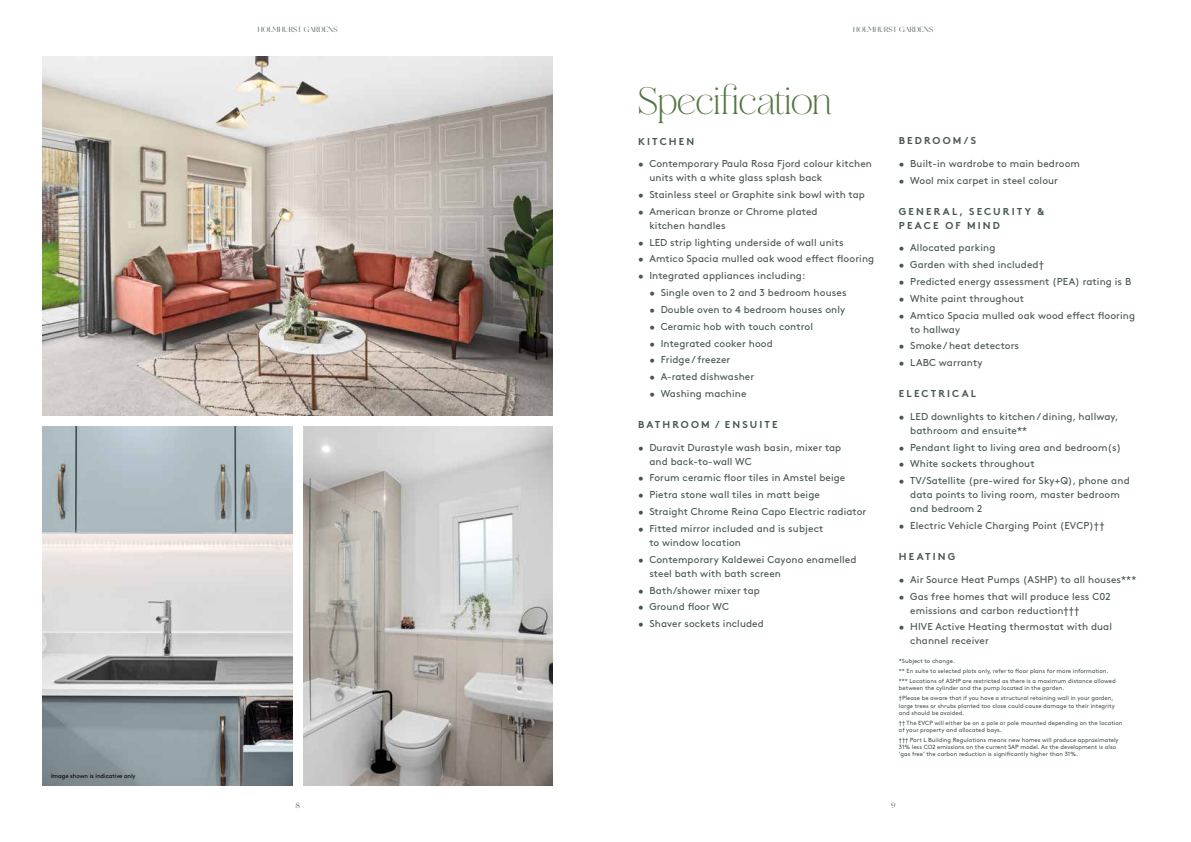
<style>
.page{position:relative;width:1191px;height:842px;background:#fff}
.page>*{position:absolute;margin:0;border:0;box-sizing:border-box;transform-origin:0 0}
.t1{font:38px "Maginia";letter-spacing:-.02em;color:#547542}
.t2{font:10px/14px "Brown Pro";letter-spacing:.01em;color:#475653}
.t3{font:700 10px/14px "Brown Pro";letter-spacing:.21em;color:#475653}
.t4{font:8px "Gallery Modern";letter-spacing:.02em;color:#475653}
.t5{font:6px/7.2px "Brown Pro";color:#475653}
.t6{font:6px "Brown Pro";letter-spacing:-.01em;color:#000}
</style>
<div class="page">
<img style="left:43px;top:57px;width:510px;height:358px">
<img style="left:43px;top:427px;width:249px;height:358px">
<img style="left:303px;top:427px;width:250px;height:358px">
<p class="t4" style="left:258px;top:25px;width:82px">HOLMHURST GARDENS</p>
<p class="t6" style="left:51px;top:772px;width:86px">Image shown is indicative only</p>
<p class="t4" style="left:295px;top:801px;width:6px">8</p>
<p class="t4" style="left:853px;top:25px;width:82px">HOLMHURST GARDENS</p>
<h1 class="t1" style="left:638px;top:78px;width:196px">Specification</h1>
<p class="t3" style="left:638px;top:133px;width:58px">KITCHEN</p>
<p class="t2" style="left:649px;top:156px;width:224px;text-indent:-11px">• Contemporary Paula Rosa Fjord colour kitchen units with a white glass splash back</p>
<p class="t2" style="left:638px;top:187px;width:228px">• Stainless steel or Graphite sink bowl with tap</p>
<p class="t2" style="left:649px;top:203px;width:170px;text-indent:-11px">• American bronze or Chrome plated kitchen handles</p>
<p class="t2" style="left:638px;top:234px;width:207px">• LED strip lighting underside of wall units</p>
<p class="t2" style="left:638px;top:251px;width:238px">• Amtico Spacia mulled oak wood effect flooring</p>
<p class="t2" style="left:638px;top:268px;width:169px">• Integrated appliances including:</p>
<p class="t2" style="left:649px;top:285px;width:199px">• Single oven to 2 and 3 bedroom houses</p>
<p class="t2" style="left:649px;top:302px;width:197px">• Double oven to 4 bedroom houses only</p>
<p class="t2" style="left:649px;top:318px;width:165px">• Ceramic hob with touch control</p>
<p class="t2" style="left:649px;top:335px;width:125px">• Integrated cooker hood</p>
<p class="t2" style="left:649px;top:352px;width:83px">• Fridge / freezer</p>
<p class="t2" style="left:649px;top:369px;width:106px">• A-rated dishwasher</p>
<p class="t2" style="left:649px;top:386px;width:99px">• Washing machine</p>
<p class="t3" style="left:638px;top:416px;width:141px">BATHROOM / ENSUITE</p>
<p class="t2" style="left:649px;top:439px;width:193px;text-indent:-11px">• Duravit Durastyle wash basin, mixer tap and back-to-wall WC</p>
<p class="t2" style="left:638px;top:470px;width:209px">• Forum ceramic floor tiles in Amstel beige</p>
<p class="t2" style="left:638px;top:487px;width:183px">• Pietra stone wall tiles in matt beige</p>
<p class="t2" style="left:638px;top:504px;width:230px">• Straight Chrome Reina Capo Electric radiator</p>
<p class="t2" style="left:649px;top:521px;width:175px;text-indent:-11px">• Fitted mirror included and is subject to window location</p>
<p class="t2" style="left:649px;top:551px;width:209px;text-indent:-11px">• Contemporary Kaldewei Cayono enamelled steel bath with bath screen</p>
<p class="t2" style="left:638px;top:582px;width:123px">• Bath/shower mixer tap</p>
<p class="t2" style="left:638px;top:599px;width:92px">• Ground floor WC</p>
<p class="t2" style="left:638px;top:616px;width:127px">• Shaver sockets included</p>
<p class="t3" style="left:899px;top:133px;width:79px">BEDROOM/S</p>
<p class="t2" style="left:899px;top:156px;width:183px">• Built-in wardrobe to main bedroom</p>
<p class="t2" style="left:899px;top:172px;width:161px">• Wool mix carpet in steel colour</p>
<p class="t3" style="left:899px;top:203px;width:146px">GENERAL, SECURITY &amp;<br>PEACE OF MIND</p>
<p class="t2" style="left:899px;top:240px;width:98px">• Allocated parking</p>
<p class="t2" style="left:899px;top:257px;width:147px">• Garden with shed included†</p>
<p class="t2" style="left:899px;top:274px;width:234px">• Predicted energy assessment (PEA) rating is B</p>
<p class="t2" style="left:899px;top:290px;width:127px">• White paint throughout</p>
<p class="t2" style="left:910px;top:307px;width:226px;text-indent:-11px">• Amtico Spacia mulled oak wood effect flooring to hallway</p>
<p class="t2" style="left:899px;top:338px;width:122px">• Smoke / heat detectors</p>
<p class="t2" style="left:899px;top:355px;width:85px">• LABC warranty</p>
<p class="t3" style="left:899px;top:386px;width:79px">ELECTRICAL</p>
<p class="t2" style="left:910px;top:408px;width:210px;text-indent:-11px">• LED downlights to kitchen / dining, hallway, bathroom and ensuite**</p>
<p class="t2" style="left:899px;top:439px;width:224px">• Pendant light to living area and bedroom(s)</p>
<p class="t2" style="left:899px;top:456px;width:137px">• White sockets throughout</p>
<p class="t2" style="left:910px;top:473px;width:221px;text-indent:-11px">• TV/Satellite (pre-wired for Sky+Q), phone and data points to living room, master bedroom and bedroom 2</p>
<p class="t2" style="left:899px;top:518px;width:207px">• Electric Vehicle Charging Point (EVCP)††</p>
<p class="t3" style="left:899px;top:549px;width:58px">HEATING</p>
<p class="t2" style="left:899px;top:571px;width:239px">• Air Source Heat Pumps (ASHP) to all houses***</p>
<p class="t2" style="left:910px;top:588px;width:202px;text-indent:-11px">• Gas free homes that will produce less C02 emissions and carbon reduction†††</p>
<p class="t2" style="left:910px;top:619px;width:203px;text-indent:-11px">• HIVE Active Heating thermostat with dual channel receiver</p>
<p class="t5" style="left:899px;top:655px;width:218px;line-height:10px">*Subject to change.<br>** En suite to selected plots only, refer to floor plans for more information. *** Locations of ASHP are restricted as there is a maximum distance allowed</p>
<p class="t5" style="left:899px;top:683px;width:216px;line-height:10px">between the cylinder and the pump located in the garden.<br>†Please be aware that if you have a structural retaining wall in your garden,</p>
<p class="t5" style="left:899px;top:701px;width:217px">large trees or shrubs planted too close could cause damage to their integrity and should be avoided.</p>
<p class="t5" style="left:899px;top:719px;width:225px">†† The EVCP will either be on a pole or pole mounted depending on the location of your property and allocated bays.</p>
<p class="t5" style="left:899px;top:736px;width:221px">††† Part L Building Regulations means new homes will produce approximately<br>31% less CO2 emissions on the current SAP model. As the development is also ‘gas free’ the carbon reduction is significantly higher than 31%.</p>
<p class="t4" style="left:891px;top:801px;width:6px">9</p>
</div>
